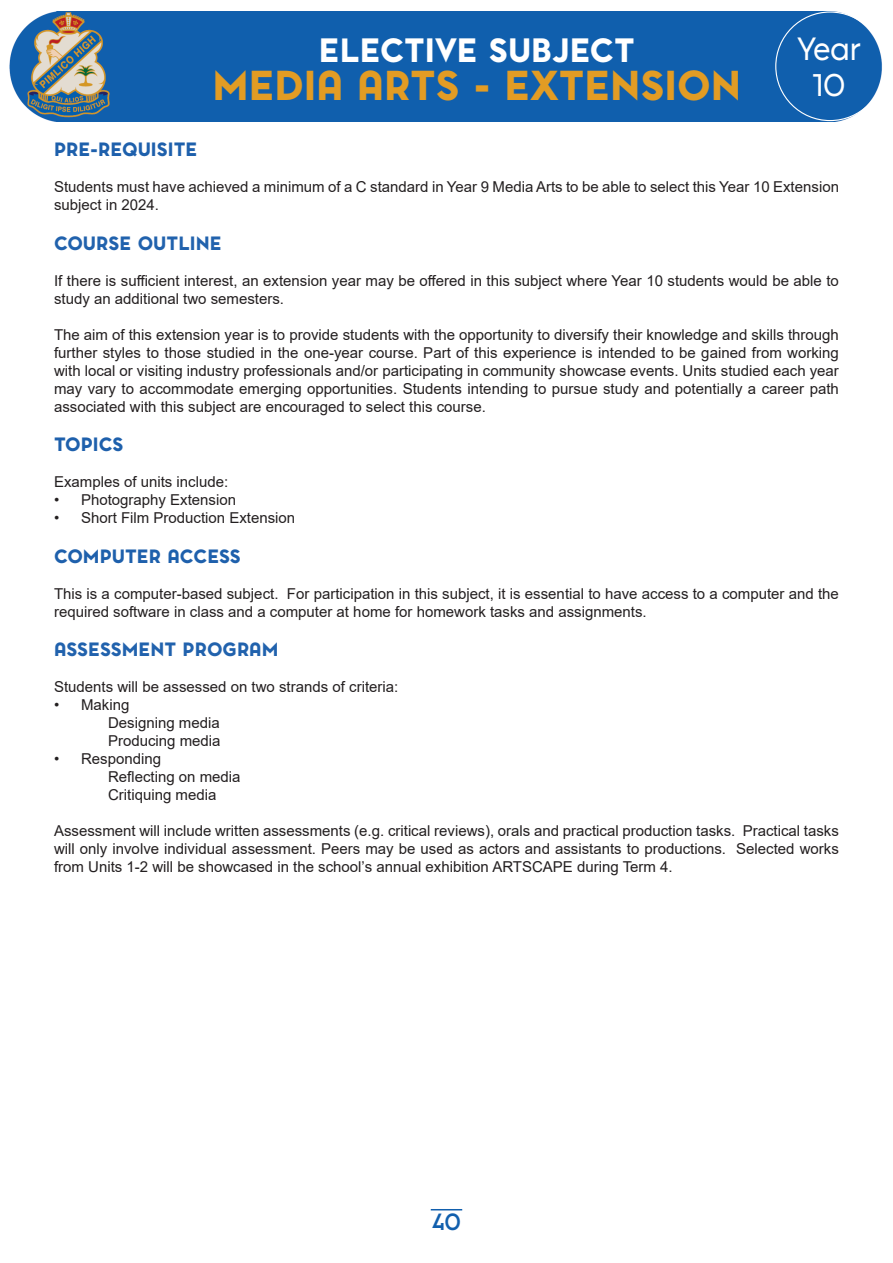
<style>
.page{position:relative;width:893px;height:1263px;background:#fff}
.page>*{position:absolute;margin:0;border:0;box-sizing:border-box;transform-origin:0 0}
.t1{font:900 39px "Pontiac";color:#e29c24}
.t2{font:900 31.5px "Pontiac";color:#fff}
.t3{font:30px "Pontiac";color:#fff}
.t4{font:700 22.5px "Pontiac";color:#115fad}
.t5{font:900 18px "Pontiac";color:#1e60ac}
.t6{font:900 18px "Pontiac";color:#2162ad}
.t7{font:15px/18px "Arial";color:#231f20}
</style>
<div class="page">
<img style="left:9px;top:12px;width:873px;height:109px">
<hr style="left:431px;top:1209px;width:31px;height:1px;background:#115fad">
<p class="t2" style="left:319px;top:26px;width:317px">ELECTIVE SUBJECT</p>
<p class="t1" style="left:212px;top:55px;width:530px">MEDIA ARTS - EXTENSION</p>
<p class="t3" style="left:797px;top:26px;width:65px">Year</p>
<p class="t3" style="left:813px;top:62px;width:34px">10</p>
<p class="t5" style="left:54px;top:135px;width:145px">PRE-REQUISITE</p>
<p class="t7" style="left:54px;top:178px;width:786px">Students must have achieved a minimum of a C standard in Year 9 Media Arts to be able to select this Year 10 Extension subject in 2024.</p>
<p class="t6" style="left:54px;top:229px;width:169px">COURSE OUTLINE</p>
<p class="t7" style="left:54px;top:271px;width:786px">If there is sufficient interest, an extension year may be offered in this subject where Year 10 students would be able to study an additional two semesters.</p>
<p class="t7" style="left:54px;top:325px;width:786px;text-align:justify">The aim of this extension year is to provide students with the opportunity to diversify their knowledge and skills through further styles to those studied in the one-year course. Part of this experience is intended to be gained from working with local or visiting industry professionals and/or participating in community showcase events. Units studied each year may vary to accommodate emerging opportunities. Students intending to pursue study and potentially a career path associated with this subject are encouraged to select this course.</p>
<p class="t5" style="left:54px;top:431px;width:71px">TOPICS</p>
<p class="t7" style="left:54px;top:473px;width:176px">Examples of units include:</p>
<p class="t7" style="left:54px;top:491px;width:184px">• Photography Extension</p>
<p class="t7" style="left:54px;top:509px;width:243px">• Short Film Production Extension</p>
<p class="t5" style="left:54px;top:542px;width:189px">COMPUTER ACCESS</p>
<p class="t7" style="left:54px;top:584px;width:786px">This is a computer-based subject. For participation in this subject, it is essential to have access to a computer and the required software in class and a computer at home for homework tasks and assignments.</p>
<p class="t6" style="left:54px;top:636px;width:226px">ASSESSMENT PROGRAM</p>
<p class="t7" style="left:54px;top:678px;width:346px">Students will be assessed on two strands of criteria:</p>
<p class="t7" style="left:54px;top:696px;width:77px">• Making</p>
<p class="t7" style="left:108px;top:714px;width:113px">Designing media</p>
<p class="t7" style="left:108px;top:732px;width:114px">Producing media</p>
<p class="t7" style="left:54px;top:750px;width:109px">• Responding</p>
<p class="t7" style="left:108px;top:768px;width:134px">Reflecting on media</p>
<p class="t7" style="left:108px;top:786px;width:110px">Critiquing media</p>
<p class="t7" style="left:54px;top:822px;width:786px;text-align:justify">Assessment will include written assessments (e.g. critical reviews), orals and practical production tasks. Practical tasks will only involve individual assessment. Peers may be used as actors and assistants to productions. Selected works from Units 1-2 will be showcased in the school’s annual exhibition ARTSCAPE during Term 4.</p>
<p class="t4" style="left:432px;top:1206px;width:30px">40</p>
</div>
